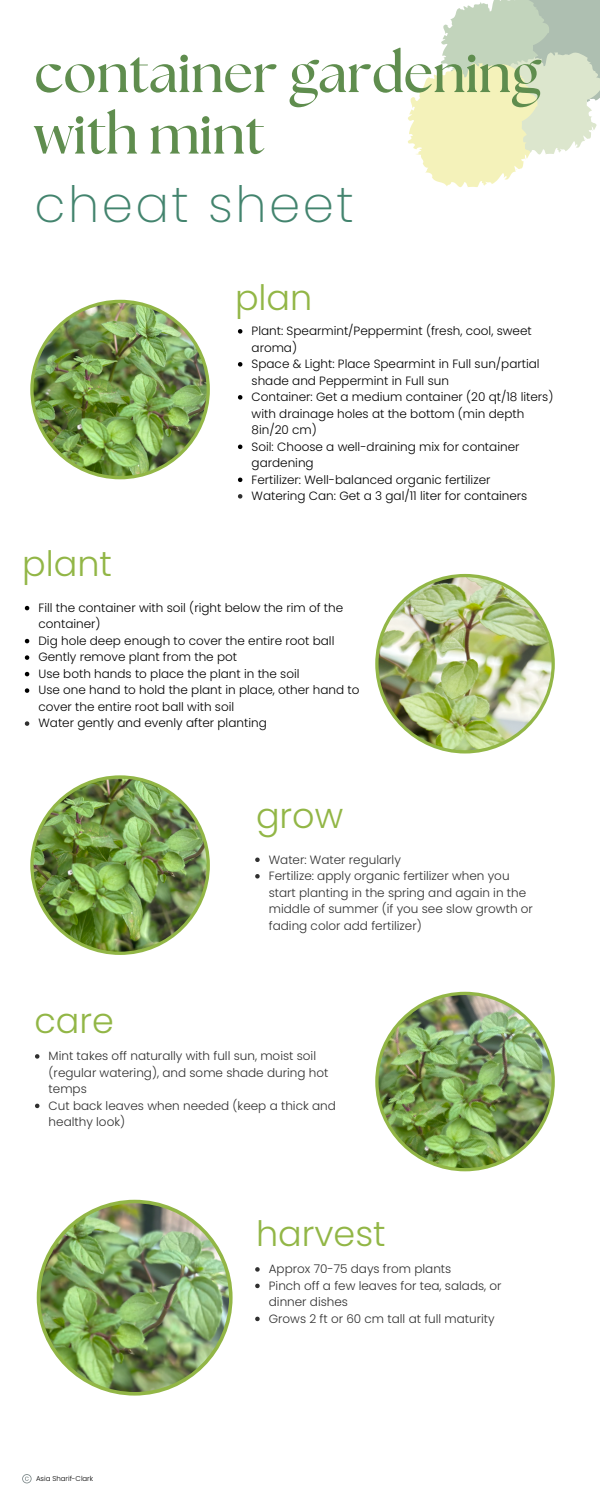
<style>
.page{position:relative;width:600px;height:1500px;background:#fff}
.page>*{position:absolute;margin:0;border:0;box-sizing:border-box;transform-origin:0 0}
.t1{font:700 55px/61.5px "The Seasons";color:#5f8d4e}
.t2{font:200 50px "Poppins";letter-spacing:.05em;color:#43846e}
.t3{font:300 35px "Poppins";color:#92b646}
.t4{font:300 12px/16.5px "Poppins";color:#000}
.t5{font:300 12px/16.5px "Poppins";color:#303030}
.t6{font:300 7px "Poppins";color:#000}
</style>
<div class="page">
<img style="left:30px;top:300px;width:180px;height:179px">
<svg style="left:22px;top:1474px;width:10px;height:9px"></svg>
<svg style="left:23px;top:1475px;width:8px;height:8px"></svg>
<svg style="left:25px;top:1477px;width:4px;height:4px"></svg>
<img style="left:375px;top:574px;width:180px;height:180px">
<img style="left:30px;top:775px;width:180px;height:180px">
<img style="left:37px;top:1200px;width:196px;height:196px">
<img style="left:375px;top:992px;width:180px;height:179px">
<svg style="left:408px;top:0;width:192px;height:187px"></svg>
<svg style="left:35px;top:1054px;width:4px;height:5px"></svg>
<svg style="left:35px;top:1104px;width:4px;height:4px"></svg>
<svg style="left:25px;top:606px;width:4px;height:4px"></svg>
<svg style="left:25px;top:639px;width:4px;height:4px"></svg>
<svg style="left:25px;top:655px;width:4px;height:5px"></svg>
<svg style="left:25px;top:672px;width:4px;height:4px"></svg>
<svg style="left:25px;top:688px;width:4px;height:5px"></svg>
<svg style="left:25px;top:721px;width:4px;height:5px"></svg>
<svg style="left:255px;top:858px;width:5px;height:4px"></svg>
<svg style="left:255px;top:874px;width:5px;height:5px"></svg>
<svg style="left:255px;top:1267px;width:5px;height:5px"></svg>
<svg style="left:255px;top:1284px;width:5px;height:4px"></svg>
<svg style="left:255px;top:1317px;width:5px;height:4px"></svg>
<svg style="left:238px;top:329px;width:4px;height:5px"></svg>
<svg style="left:238px;top:362px;width:4px;height:5px"></svg>
<svg style="left:238px;top:395px;width:4px;height:5px"></svg>
<svg style="left:238px;top:445px;width:4px;height:4px"></svg>
<svg style="left:238px;top:478px;width:4px;height:4px"></svg>
<svg style="left:238px;top:494px;width:4px;height:5px"></svg>
<p class="t1" style="left:34px;top:45px;width:507px">container gardening with mint</p>
<p class="t2" style="left:34px;top:170px;width:321px">cheat sheet</p>
<p class="t3" style="left:235px;top:273px;width:79px">plan</p>
<p class="t3" style="left:22px;top:540px;width:91px">plant</p>
<p class="t4" style="left:252px;top:323px;width:282px">Plant: Spearmint/Peppermint (fresh, cool, sweet aroma)</p>
<p class="t4" style="left:252px;top:356px;width:290px">Space &amp; Light: Place Spearmint in Full sun/partial shade and Peppermint in Full sun</p>
<h3 class="t4" style="left:252px;top:389px;width:303px">Container: Get a medium container (20 qt/18 liters) with drainage holes at the bottom (min depth<br>8in/20 cm)</h3>
<p class="t4" style="left:252px;top:438px;width:269px">Soil: Choose a well-draining mix for container gardening</p>
<p class="t4" style="left:252px;top:471px;width:240px">Fertilizer: Well-balanced organic fertilizer</p>
<p class="t4" style="left:252px;top:488px;width:277px">Watering Can: Get a 3 gal/11 liter for containers</p>
<p class="t4" style="left:38px;top:599px;width:306px">Fill the container with soil (right below the rim of the container)</p>
<p class="t4" style="left:38px;top:632px;width:297px">Dig hole deep enough to cover the entire root ball</p>
<p class="t4" style="left:38px;top:649px;width:200px">Gently remove plant from the pot</p>
<h3 class="t4" style="left:38px;top:665px;width:263px">Use both hands to place the plant in the soil</h3>
<p class="t4" style="left:38px;top:682px;width:323px">Use one hand to hold the plant in place, other hand to cover the entire root ball with soil</p>
<p class="t4" style="left:38px;top:715px;width:230px">Water gently and evenly after planting</p>
<p class="t3" style="left:256px;top:791px;width:89px">grow</p>
<p class="t3" style="left:34px;top:996px;width:81px">care</p>
<p class="t5" style="left:269px;top:851px;width:134px">Water: Water regularly</p>
<p class="t5" style="left:269px;top:868px;width:266px">Fertilize: apply organic fertilizer when you start planting in the spring and again in the middle of summer (if you see slow growth or fading color add fertilizer)</p>
<p class="t5" style="left:49px;top:1048px;width:281px">Mint takes off naturally with full sun, moist soil (regular watering), and some shade during hot temps</p>
<p class="t5" style="left:49px;top:1097px;width:289px">Cut back leaves when needed (keep a thick and healthy look)</p>
<h3 class="t3" style="left:256px;top:1209px;width:131px">harvest</h3>
<h1 class="t6" style="left:36px;top:1473px;width:59px">Asia Sharif-Clark</h1>
<h3 class="t5" style="left:269px;top:1261px;width:184px">Approx 70-75 days from plants</h3>
<p class="t5" style="left:269px;top:1277px;width:234px">Pinch off a few leaves for tea, salads, or dinner dishes</p>
<p class="t5" style="left:269px;top:1310px;width:227px">Grows 2 ft or 60 cm tall at full maturity</p>
</div>
